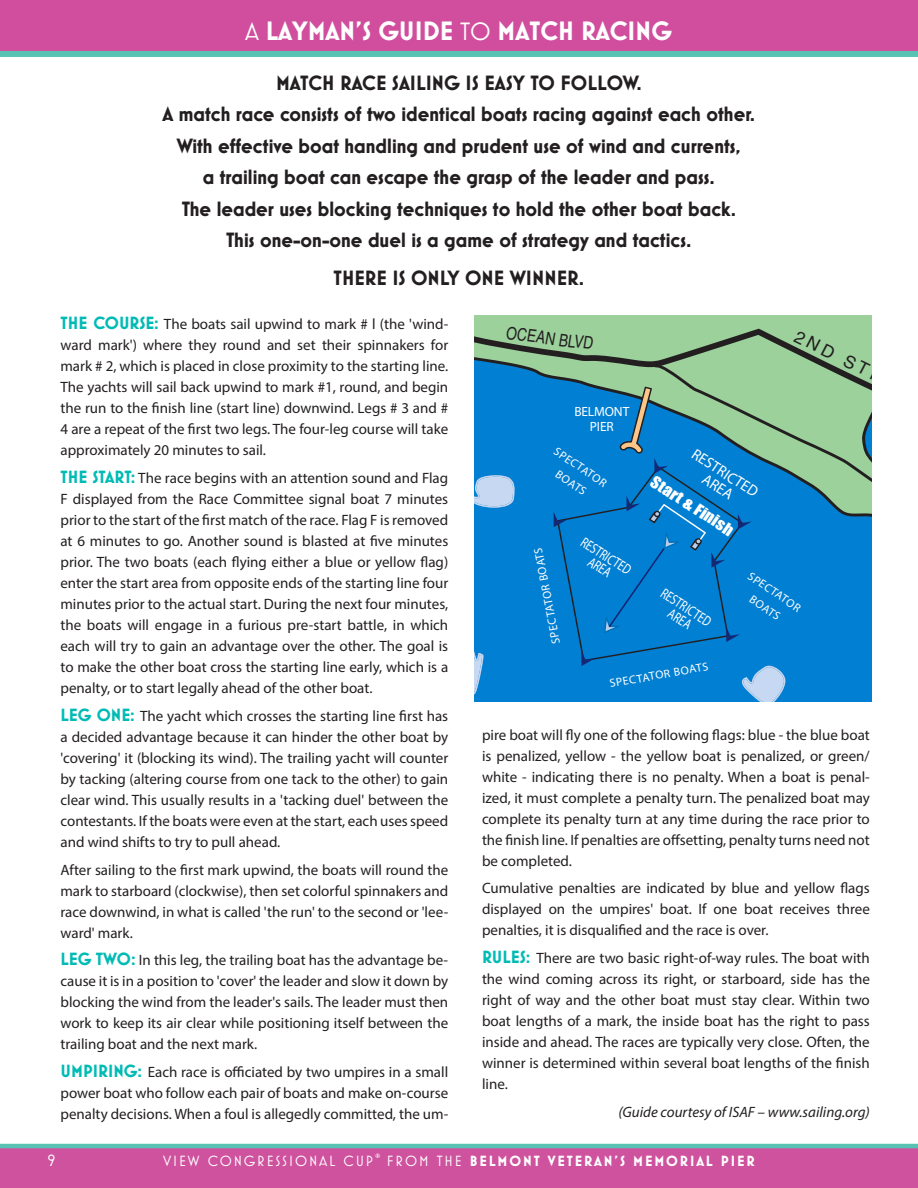
<style>
.page{position:relative;width:918px;height:1188px;background:#fff}
.page>*{position:absolute;margin:0;border:0;box-sizing:border-box;transform-origin:0 0}
.t1{font:700 27px "Mostra Nuova";color:#fff}
.t2{font:700 21px/31.5px "Mostra Nuova";color:#231f20;text-align:center}
.t3{font:17.4px "Helvetica";color:#231f20}
.t4{font:17.4px "Helvetica";color:#231f20;scale:.79 1}
.t5{font:16.5px "Mostra Nuova";color:#fff}
.t6{font:15.45px/15.5px "Antique Olive";color:#fff;text-align:center;scale:.95 1}
.t7{font:15.45px "Impact";color:#fff;scale:1.12 1}
.t8{font:15px/21px "Myriad Pro";color:#231f20;text-align:justify}
.t9{font:700 15px "Mostra Nuova";letter-spacing:.125em;color:#fff}
.t10{font:italic 15px "Myriad Pro";color:#231f20}
.t11{font:14.55px/13px "Antique Olive";color:#fff;text-align:center;scale:.76 1}
.t12{font:13.35px/15.9px "Techno";letter-spacing:-.01em;color:#fff;text-align:center}
.t13{font:11.85px "Antique Olive";color:#fff}
.t14{font:11.7px/18.1px "Antique Olive";color:#fff;text-align:center}
.t15{font:11.55px "Antique Olive";color:#fff}
.s1{font-weight:400;font-size:25.5px}
.s2{font-family:"Mostra Nuova";font-weight:700;font-size:18px;color:#00bbb5}
.s3{font-weight:400}
</style>
<div class="page">
<div style="left:0;top:1146px;width:918px;height:42px;background:#cf529e"></div>
<hr style="left:0;top:1144px;width:918px;height:4px;background:#59c3b3">
<div style="left:0;top:0;width:918px;height:54px;background:#d04e9d"></div>
<div style="left:0;top:51px;width:918px;height:6px;background:#59c3b3"></div>
<svg style="left:474px;top:315px;width:398px;height:386px;background:#2c91bd"></svg>
<p class="t1" style="left:245px;top:15px;width:428px"><span class="s1">A</span> LAYMAN'S GUIDE <span class="s1">TO</span> MATCH RACING</p>
<p class="t2" style="left:276px;top:67px;width:367px">MATCH RACE SAILING IS EASY TO FOLLOW.</p>
<p class="t2" style="left:162px;top:98px;width:594px">A match race consists of two identical boats racing against each other.<br>With effective boat handling and prudent use of wind and currents,<br>a trailing boat can escape the grasp of the leader and pass.<br>The leader uses blocking techniques to hold the other boat back.<br>This one-on-one duel is a game of strategy and tactics.</p>
<p class="t2" style="left:334px;top:262px;width:252px">THERE IS ONLY ONE WINNER.</p>
<p class="t8" style="left:60px;top:314px;width:389px"><span class="s2">THE COURSE:</span> The boats sail upwind to mark # l (the 'wind&shy;ward mark') where they round and set their spinnakers for mark # 2, which is placed in close proximity to the starting line.<br>The yachts will sail back upwind to mark #1, round, and begin the run to the finish line (start line) downwind. Legs # 3 and # 4 are a repeat of the first two legs. The four-leg course will take approximately 20 minutes to sail.</p>
<p class="t8" style="left:60px;top:467px;width:389px"><span class="s2">THE START:</span> The race begins with an attention sound and Flag F displayed from the Race Committee signal boat 7 minutes prior to the start of the first match of the race. Flag F is removed at 6 minutes to go. Another sound is blasted at five minutes prior. The two boats (each flying either a blue or yellow flag) enter the start area from opposite ends of the starting line four minutes prior to the actual start. During the next four minutes, the boats will engage in a furious pre-start battle, in which each will try to gain an advantage over the other. The goal is to make the other boat cross the starting line early, which is a penalty, or to start legally ahead of the other boat.</p>
<p class="t8" style="left:60px;top:705px;width:389px"><span class="s2">LEG ONE:</span> The yacht which crosses the starting line first has a decided advantage because it can hinder the other boat by 'covering' it (blocking its wind). The trailing yacht will counter by tacking (altering course from one tack to the other) to gain clear wind. This usually results in a 'tacking duel' between the contestants. If the boats were even at the start, each uses speed and wind shifts to try to pull ahead.</p>
<p class="t8" style="left:60px;top:859px;width:389px">After sailing to the first mark upwind, the boats will round the mark to starboard (clockwise), then set colorful spinnakers and race downwind, in what is called 'the run' to the second or 'lee&shy;ward' mark.</p>
<p class="t8" style="left:60px;top:950px;width:389px"><span class="s2">LEG TWO:</span> In this leg, the trailing boat has the advantage be&shy;cause it is in a position to 'cover' the leader and slow it down by blocking the wind from the leader's sails. The leader must then work to keep its air clear while positioning itself between the trailing boat and the next mark.</p>
<p class="t8" style="left:60px;top:1061px;width:389px"><span class="s2">UMPIRING:</span> Each race is officiated by two umpires in a small power boat who follow each pair of boats and make on-course penalty decisions. When a foul is allegedly committed, the um-</p>
<p class="t4" style="left:560px;top:330px;width:45px;rotate:6deg">BLVD</p>
<p class="t3" style="left:800px;top:326px;width:99px;rotate:26deg">2ND STR</p>
<p class="t12" style="left:574px;top:403px;width:57px">BELMONT<br>PIER</p>
<p class="t14" style="left:560px;top:442px;width:62px;rotate:34deg">SPECTATOR<br>BOATS</p>
<p class="t13" style="left:549px;top:645px;width:99px;rotate:-101deg">SPECTATOR BOATS</p>
<p class="t11" style="left:586px;top:535px;width:76px;rotate:33deg">RESTRICTED<br>AREA</p>
<p class="t6" style="left:698px;top:446px;width:81px;rotate:33deg">RESTRICTED<br>AREA</p>
<p class="t7" style="left:659px;top:470px;width:86px;rotate:33deg">Start &amp; Finish</p>
<p class="t11" style="left:666px;top:586px;width:76px;rotate:33deg">RESTRICTED<br>AREA</p>
<p class="t14" style="left:754px;top:567px;width:62px;rotate:34deg">SPECTATOR<br>BOATS</p>
<p class="t15" style="left:608px;top:677px;width:102px;rotate:-10deg">SPECTATOR BOATS</p>
<p class="t8" style="left:482px;top:724px;width:389px">pire boat will fly one of the following flags: blue - the blue boat is penalized, yellow - the yellow boat is penalized, or green/ white - indicating there is no penalty. When a boat is penal&shy;ized, it must complete a penalty turn. The penalized boat may complete its penalty turn at any time during the race prior to the finish line. If penalties are offsetting, penalty turns need not be completed.</p>
<p class="t8" style="left:482px;top:878px;width:389px">Cumulative penalties are indicated by blue and yellow flags displayed on the umpires' boat. If one boat receives three penalties, it is disqualified and the race is over.</p>
<p class="t8" style="left:482px;top:947px;width:389px"><span class="s2">RULES:</span> There are two basic right-of-way rules. The boat with the wind coming across its right, or starboard, side has the right of way and the other boat must stay clear. Within two boat lengths of a mark, the inside boat has the right to pass inside and ahead. The races are typically very close. Often, the winner is determined within several boat lengths of the finish line.</p>
<p class="t10" style="left:618px;top:1103px;width:253px">(Guide courtesy of ISAF – www.sailing.org)</p>
<p class="t5" style="left:47px;top:1151px;width:10px">9</p>
<p class="t9" style="left:163px;top:1152px;width:593px"><span class="s3">VIEW CONGRESSIONAL CUP</span><sup>®</sup> <span class="s3">FROM THE</span> BELMONT VETERAN'S MEMORIAL PIER</p>
</div>
